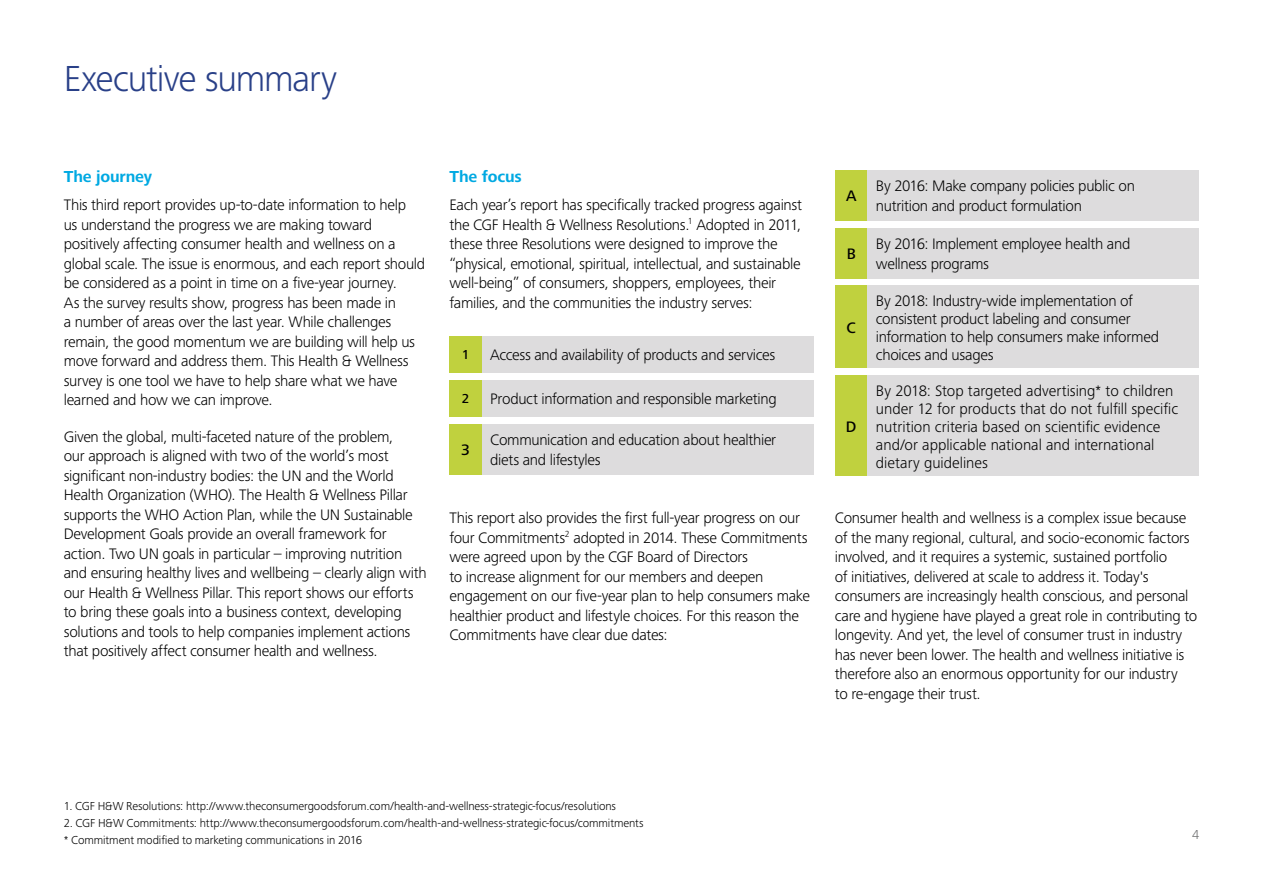
<style>
.page{position:relative;width:1263px;height:893px;background:#fff}
.page>*{position:absolute;margin:0;border:0;box-sizing:border-box;transform-origin:0 0}
.t1{font:300 37.5px "Frutiger Next Pro";letter-spacing:-.035em;color:#294088}
.t2{font:700 16.5px "Frutiger Next Pro";letter-spacing:-.01em;color:#00a9e2}
.t3{font:300 15.75px/19.5px "Frutiger Next Pro";letter-spacing:-.02em;color:#000}
.t4{font:300 15.75px/18px "Frutiger Next Pro";color:#000}
.t5{font:500 15.75px "Frutiger Next Pro";color:#000}
.t6{font:500 13.5px "Frutiger Next Pro";color:#000}
.t7{font:300 13.5px "Frutiger Next Pro";color:#707172}
.t8{font:300 12px/17.7px "Frutiger Next Pro";letter-spacing:-.01em;color:#000}
</style>
<div class="page">
<div style="left:449px;top:336px;width:33px;height:37px;background:#c0d13e"></div>
<div style="left:482px;top:336px;width:332px;height:37px;background:#dddcdd"></div>
<div style="left:449px;top:380px;width:33px;height:36px;background:#c0d13e"></div>
<div style="left:482px;top:380px;width:332px;height:36px;background:#dddcdd"></div>
<div style="left:449px;top:424px;width:33px;height:51px;background:#c0d13e"></div>
<div style="left:835px;top:170px;width:32px;height:51px;background:#c0d13e"></div>
<div style="left:835px;top:285px;width:32px;height:83px;background:#c0d13e"></div>
<div style="left:835px;top:228px;width:32px;height:50px;background:#c0d13e"></div>
<div style="left:835px;top:376px;width:32px;height:100px;background:#c0d13e"></div>
<div style="left:482px;top:424px;width:332px;height:51px;background:#dddcdd"></div>
<div style="left:867px;top:170px;width:332px;height:51px;background:#dddcdd"></div>
<div style="left:867px;top:285px;width:332px;height:83px;background:#dddcdd"></div>
<div style="left:867px;top:228px;width:332px;height:50px;background:#dddcdd"></div>
<div style="left:867px;top:376px;width:332px;height:100px;background:#dddcdd"></div>
<h1 class="t1" style="left:64px;top:57px;width:275px">Executive summary</h1>
<p class="t2" style="left:64px;top:167px;width:90px">The journey</p>
<p class="t3" style="left:64px;top:195px;width:363px">This third report provides up-to-date information to help<br>us understand the progress we are making toward positively affecting consumer health and wellness on a global scale. The issue is enormous, and each report should be considered as a point in time on a five-year journey.<br>As the survey results show, progress has been made in<br>a number of areas over the last year. While challenges remain, the good momentum we are building will help us move forward and address them. This Health &amp; Wellness survey is one tool we have to help share what we have learned and how we can improve.</p>
<p class="t3" style="left:64px;top:426px;width:364px">Given the global, multi-faceted nature of the problem,<br>our approach is aligned with two of the world’s most significant non-industry bodies: the UN and the World Health Organization (WHO). The Health &amp; Wellness Pillar supports the WHO Action Plan, while the UN Sustainable Development Goals provide an overall framework for action. Two UN goals in particular – improving nutrition and ensuring healthy lives and wellbeing – clearly align with our Health &amp; Wellness Pillar. This report shows our efforts to bring these goals into a business context, developing solutions and tools to help companies implement actions that positively affect consumer health and wellness.</p>
<p class="t2" style="left:449px;top:167px;width:74px">The focus</p>
<p class="t3" style="left:449px;top:195px;width:354px">Each year’s report has specifically tracked progress against the CGF Health &amp; Wellness Resolutions.<sup>1</sup> Adopted in 2011, these three Resolutions were designed to improve the “physical, emotional, spiritual, intellectual, and sustainable well-being” of consumers, shoppers, employees, their families, and the communities the industry serves:</p>
<p class="t6" style="left:462px;top:347px;width:9px">1</p>
<p class="t3" style="left:490px;top:345px;width:286px">Access and availability of products and services</p>
<p class="t6" style="left:462px;top:391px;width:9px">2</p>
<p class="t3" style="left:490px;top:389px;width:288px">Product information and responsible marketing</p>
<p class="t5" style="left:461px;top:441px;width:10px">3</p>
<p class="t3" style="left:490px;top:430px;width:287px">Communication and education about healthier diets and lifestyles</p>
<p class="t3" style="left:449px;top:508px;width:362px">This report also provides the first full-year progress on our four Commitments<sup>2</sup> adopted in 2014. These Commitments were agreed upon by the CGF Board of Directors<br>to increase alignment for our members and deepen engagement on our five-year plan to help consumers make healthier product and lifestyle choices. For this reason the Commitments have clear due dates:</p>
<p class="t5" style="left:846px;top:187px;width:12px">A</p>
<p class="t5" style="left:847px;top:245px;width:11px">B</p>
<p class="t5" style="left:846px;top:318px;width:11px">C</p>
<p class="t5" style="left:846px;top:417px;width:12px">D</p>
<p class="t3" style="left:876px;top:176px;width:260px">By 2016: Make company policies public on nutrition and product formulation</p>
<p class="t3" style="left:876px;top:234px;width:256px">By 2016: Implement employee health and wellness programs</p>
<p class="t3" style="left:876px;top:291px;width:285px;line-height:18px">By 2018: Industry-wide implementation of consistent product labeling and consumer information to help consumers make informed choices and usages</p>
<p class="t4" style="left:876px;top:381px;width:304px">By 2018: Stop targeted advertising* to children under 12 for products that do not fulfill specific nutrition criteria based on scientific evidence and/or applicable national and international dietary guidelines</p>
<p class="t3" style="left:835px;top:508px;width:364px">Consumer health and wellness is a complex issue because of the many regional, cultural, and socio-economic factors involved, and it requires a systemic, sustained portfolio<br>of initiatives, delivered at scale to address it. Today's consumers are increasingly health conscious, and personal care and hygiene have played a great role in contributing to longevity. And yet, the level of consumer trust in industry has never been lower. The health and wellness initiative is therefore also an enormous opportunity for our industry<br>to re-engage their trust.</p>
<p class="t8" style="left:64px;top:797px;width:554px">1. CGF H&amp;W Resolutions: http://www.theconsumergoodsforum.com/health-and-wellness-strategic-focus/resolutions</p>
<p class="t8" style="left:64px;top:814px;width:581px">2. CGF H&amp;W Commitments: http://www.theconsumergoodsforum.com/health-and-wellness-strategic-focus/commitments * Commitment modified to marketing communications in 2016</p>
<p class="t7" style="left:1192px;top:827px;width:9px">4</p>
</div>
